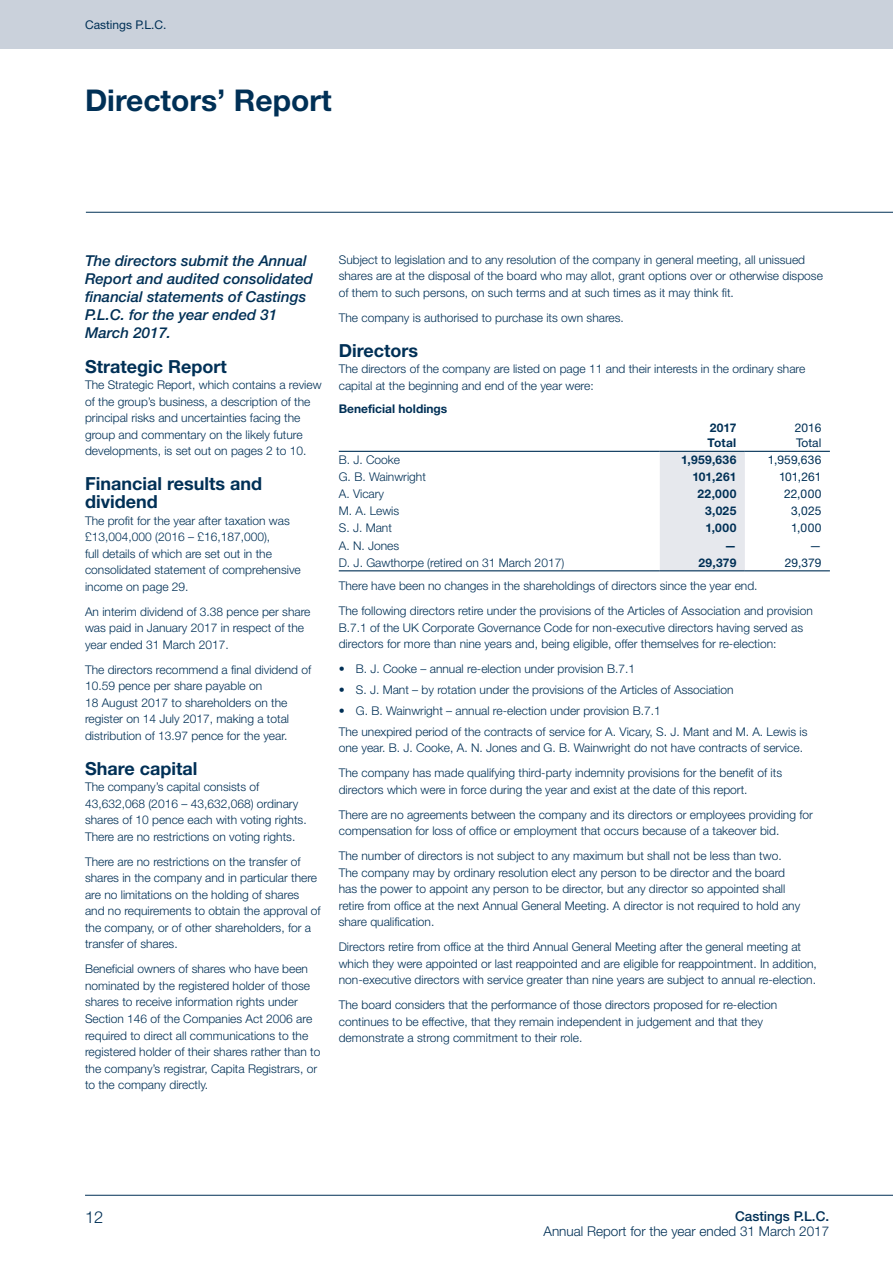
<style>
.page{position:relative;width:893px;height:1263px;background:#fff}
.page>*{position:absolute;margin:0;border:0;box-sizing:border-box;transform-origin:0 0}
.headingLevelOne{font:700 30px "Helvetica Neue LT Std";color:#003056}
.headingLevelTwo{font:700 18px/18px "Helvetica Neue LT Std";color:#003056}
.t1{font:300 16.5px "Helvetica Neue LT Std";color:#003056}
.Body{font:italic 500 15px/18px "Helvetica Neue LT Std";color:#003056}
.t2{font:300 13.5px "Helvetica Neue LT Std";color:#003056}
.t3{font:500 13.5px "Helvetica Neue LT Std";color:#003056}
.Body-2{font:300 12px/16.5px "Helvetica Neue LT Std";color:#003056}
.TablePlainText{font:300 12px "Helvetica Neue LT Std";color:#003056}
.TableDefault{font:12px "Helvetica Neue LT Std";color:#003056}
.TableDefault-2{font:700 12px "Helvetica Neue LT Std";letter-spacing:.03em;color:#003056}
.headingLevelThree{font:700 12px "Helvetica Neue LT Std";color:#003056}
.TableHeader{font:700 12px "Helvetica Neue LT Std";letter-spacing:.015em;color:#003056}
.TableHeader-2{font:12px "Helvetica Neue LT Std";color:#003056}
</style>
<div class="page">
<hr style="left:86px;top:212px;width:807px;height:1px;background:#003056">
<div style="left:0;top:0;width:893px;height:49px;background:#cad1db"></div>
<hr style="left:85px;top:1195px;width:808px;height:1px;background:#003056">
<div style="left:660px;top:452px;width:85px;height:118px;background:#e6e8ed"></div>
<hr style="left:745px;top:570px;width:85px;height:1px;background:#003056">
<hr style="left:745px;top:451px;width:85px;height:1px;background:#003056">
<hr style="left:660px;top:570px;width:85px;height:1px;background:#003056">
<hr style="left:660px;top:451px;width:85px;height:1px;background:#003056">
<hr style="left:339px;top:451px;width:321px;height:1px;background:#003056">
<hr style="left:339px;top:570px;width:321px;height:1px;background:#003056">
<p class="TableDefault" style="left:85px;top:17px;width:83px">Castings P.L.C.</p>
<p class="headingLevelOne" style="left:85px;top:81px;width:248px">Directors’ Report</p>
<p class="Body" style="left:85px;top:251px;width:229px">The directors submit the Annual<br>Report and audited consolidated financial statements of Castings<br>P.L.C. for the year ended 31<br>March 2017.</p>
<p class="headingLevelTwo" style="left:85px;top:357px;width:143px">Strategic Report</p>
<p class="Body-2" style="left:85px;top:377px;width:238px">The Strategic Report, which contains a review of the group’s business, a description of the principal risks and uncertainties facing the group and commentary on the likely future developments, is set out on pages 2 to 10.</p>
<p class="headingLevelTwo" style="left:85px;top:475px;width:178px">Financial results and dividend</p>
<p class="Body-2" style="left:85px;top:512px;width:217px">The profit for the year after taxation was £13,004,000 (2016 – £16,187,000),<br>full details of which are set out in the consolidated statement of comprehensive income on page 29.</p>
<p class="Body-2" style="left:85px;top:603px;width:227px">An interim dividend of 3.38 pence per share was paid in January 2017 in respect of the year ended 31 March 2017.</p>
<p class="Body-2" style="left:85px;top:661px;width:228px">The directors recommend a final dividend of 10.59 pence per share payable on<br>18 August 2017 to shareholders on the register on 14 July 2017, making a total distribution of 13.97 pence for the year.</p>
<p class="headingLevelTwo" style="left:85px;top:759px;width:114px">Share capital</p>
<p class="Body-2" style="left:85px;top:779px;width:223px">The company’s capital consists of 43,632,068 (2016 – 43,632,068) ordinary shares of 10 pence each with voting rights.<br>There are no restrictions on voting rights.</p>
<p class="Body-2" style="left:85px;top:853px;width:237px">There are no restrictions on the transfer of shares in the company and in particular there are no limitations on the holding of shares and no requirements to obtain the approval of the company, or of other shareholders, for a transfer of shares.</p>
<p class="Body-2" style="left:85px;top:961px;width:237px">Beneficial owners of shares who have been nominated by the registered holder of those shares to receive information rights under Section 146 of the Companies Act 2006 are required to direct all communications to the registered holder of their shares rather than to the company’s registrar, Capita Registrars, or to the company directly.</p>
<p class="Body-2" style="left:339px;top:251px;width:486px">Subject to legislation and to any resolution of the company in general meeting, all unissued shares are at the disposal of the board who may allot, grant options over or otherwise dispose of them to such persons, on such terms and at such times as it may think fit.</p>
<p class="Body-2" style="left:339px;top:309px;width:287px">The company is authorised to purchase its own shares.</p>
<p class="headingLevelTwo" style="left:339px;top:341px;width:81px">Directors</p>
<p class="Body-2" style="left:339px;top:360px;width:468px">The directors of the company are listed on page 11 and their interests in the ordinary share capital at the beginning and end of the year were:</p>
<p class="headingLevelThree" style="left:339px;top:402px;width:110px">Beneficial holdings</p>
<p class="TableHeader" style="left:710px;top:420px;width:28px">2017</p>
<p class="TableHeader" style="left:707px;top:435px;width:30px">Total</p>
<p class="TableHeader-2" style="left:795px;top:421px;width:28px">2016</p>
<p class="TableHeader-2" style="left:796px;top:436px;width:27px">Total</p>
<p class="TablePlainText" style="left:339px;top:452px;width:63px">B. J. Cooke</p>
<p class="TableDefault-2" style="left:681px;top:452px;width:57px">1,959,636</p>
<p class="TableDefault" style="left:768px;top:453px;width:55px">1,959,636</p>
<p class="TablePlainText" style="left:339px;top:470px;width:89px">G. B. Wainwright</p>
<p class="TableDefault-2" style="left:692px;top:469px;width:45px">101,261</p>
<p class="TableDefault" style="left:779px;top:470px;width:44px">101,261</p>
<p class="TablePlainText" style="left:339px;top:487px;width:47px">A. Vicary</p>
<p class="TableDefault-2" style="left:697px;top:487px;width:40px">22,000</p>
<p class="TableDefault" style="left:784px;top:487px;width:39px">22,000</p>
<p class="TablePlainText" style="left:339px;top:504px;width:62px">M. A. Lewis</p>
<p class="TableDefault-2" style="left:705px;top:504px;width:33px">3,025</p>
<p class="TableDefault" style="left:791px;top:504px;width:32px">3,025</p>
<p class="TablePlainText" style="left:339px;top:521px;width:55px">S. J. Mant</p>
<p class="TableDefault-2" style="left:705px;top:521px;width:32px">1,000</p>
<p class="TableDefault" style="left:791px;top:521px;width:32px">1,000</p>
<p class="TablePlainText" style="left:339px;top:538px;width:62px">A. N. Jones</p>
<p class="TableDefault-2" style="left:724px;top:538px;width:13px">—</p>
<p class="TableDefault" style="left:809px;top:538px;width:13px">—</p>
<p class="TablePlainText" style="left:339px;top:555px;width:227px">D. J. Gawthorpe (retired on 31 March 2017)</p>
<p class="TableDefault-2" style="left:698px;top:555px;width:39px">29,379</p>
<p class="TableDefault" style="left:785px;top:555px;width:38px">29,379</p>
<p class="Body-2" style="left:339px;top:578px;width:420px">There have been no changes in the shareholdings of directors since the year end.</p>
<p class="Body-2" style="left:339px;top:603px;width:476px">The following directors retire under the provisions of the Articles of Association and provision<br>B.7.1 of the UK Corporate Governance Code for non-executive directors having served as directors for more than nine years and, being eligible, offer themselves for re-election:</p>
<p class="Body-2" style="left:339px;top:661px;width:298px">• B. J. Cooke – annual re-election under provision B.7.1</p>
<p class="Body-2" style="left:339px;top:681px;width:396px">• S. J. Mant – by rotation under the provisions of the Articles of Association</p>
<p class="Body-2" style="left:339px;top:702px;width:323px">• G. B. Wainwright – annual re-election under provision B.7.1</p>
<p class="Body-2" style="left:339px;top:723px;width:470px">The unexpired period of the contracts of service for A. Vicary, S. J. Mant and M. A. Lewis is one year. B. J. Cooke, A. N. Jones and G. B. Wainwright do not have contracts of service.</p>
<p class="Body-2" style="left:339px;top:764px;width:445px">The company has made qualifying third-party indemnity provisions for the benefit of its directors which were in force during the year and exist at the date of this report.</p>
<p class="Body-2" style="left:339px;top:806px;width:476px">There are no agreements between the company and its directors or employees providing for compensation for loss of office or employment that occurs because of a takeover bid.</p>
<p class="Body-2" style="left:339px;top:847px;width:463px">The number of directors is not subject to any maximum but shall not be less than two.<br>The company may by ordinary resolution elect any person to be director and the board has the power to appoint any person to be director, but any director so appointed shall retire from office at the next Annual General Meeting. A director is not required to hold any share qualification.</p>
<p class="Body-2" style="left:339px;top:938px;width:480px">Directors retire from office at the third Annual General Meeting after the general meeting at which they were appointed or last reappointed and are eligible for reappointment. In addition, non-executive directors with service greater than nine years are subject to annual re-election.</p>
<p class="Body-2" style="left:339px;top:996px;width:440px">The board considers that the performance of those directors proposed for re-election continues to be effective, that they remain independent in judgement and that they demonstrate a strong commitment to their role.</p>
<h3 class="t1" style="left:85px;top:1207px;width:20px">12</h3>
<p class="t3" style="left:735px;top:1208px;width:96px">Castings P.L.C.</p>
<p class="t2" style="left:544px;top:1222px;width:287px">Annual Report for the year ended 31 March 2017</p>
</div>
